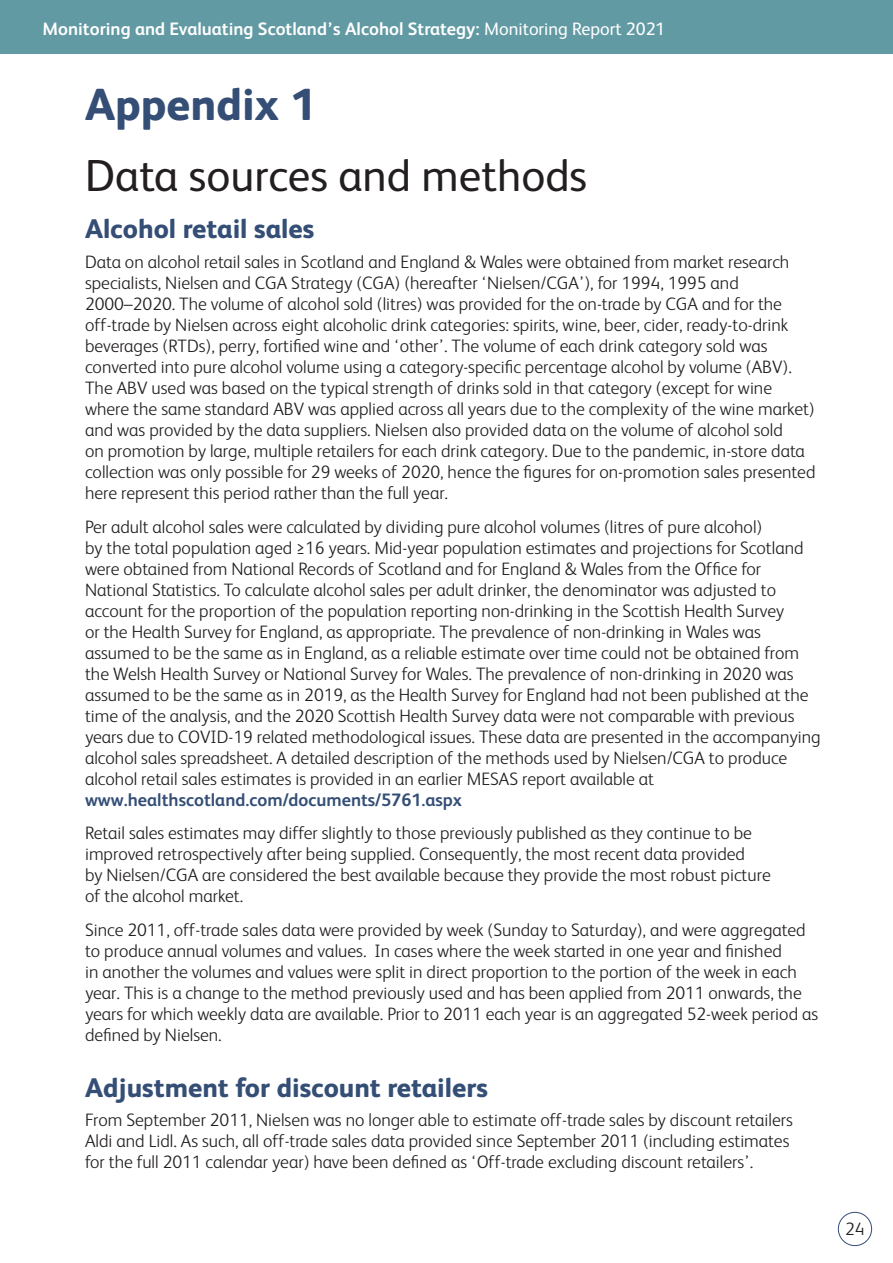
<style>
.page{position:relative;width:893px;height:1263px;background:#fff}
.page>*{position:absolute;margin:0;border:0;box-sizing:border-box;transform-origin:0 0}
.t1{font:45px "FS Albert";color:#231f20}
.Appendix_heading{font:800 45px "FS Albert";color:#344e76}
.t2{font:800 27px "FS Albert";color:#344e76}
.Body_text{font:300 18px/21px "FS Albert";color:#231f20}
.t3{font:700 18px "FS Albert";color:#fff}
.s1{font-weight:400}
.s2{font-weight:700;color:#344e76}
</style>
<div class="page">
<div style="left:0;top:0;width:893px;height:53px;background:#629aa3"></div>
<div style="left:838px;top:1212px;width:34px;height:34px;border:1px solid #344e76;border-radius:50%"></div>
<p class="t3" style="left:43px;top:17px;width:624px">Monitoring and Evaluating Scotland’s Alcohol Strategy: <span class="s1">Monitoring Report 2021</span></p>
<p class="Appendix_heading" style="left:85px;top:72px;width:232px">Appendix 1</p>
<h1 class="t1" style="left:85px;top:146px;width:504px">Data sources and methods</h1>
<h2 class="t2" style="left:85px;top:209px;width:231px">Alcohol retail sales</h2>
<p class="Body_text" style="left:85px;top:250px;width:732px">Data on alcohol retail sales in Scotland and England &amp; Wales were obtained from market research specialists, Nielsen and CGA Strategy (CGA) (hereafter ‘Nielsen/CGA’), for 1994, 1995 and 2000–2020. The volume of alcohol sold (litres) was provided for the on-trade by CGA and for the off-trade by Nielsen across eight alcoholic drink categories: spirits, wine, beer, cider, ready-to-drink beverages (RTDs), perry, fortified wine and ‘other’. The volume of each drink category sold was converted into pure alcohol volume using a category-specific percentage alcohol by volume (ABV).<br>The ABV used was based on the typical strength of drinks sold in that category (except for wine where the same standard ABV was applied across all years due to the complexity of the wine market) and was provided by the data suppliers. Nielsen also provided data on the volume of alcohol sold<br>on promotion by large, multiple retailers for each drink category. Due to the pandemic, in-store data collection was only possible for 29 weeks of 2020, hence the figures for on-promotion sales presented here represent this period rather than the full year.</p>
<p class="Body_text" style="left:85px;top:515px;width:737px">Per adult alcohol sales were calculated by dividing pure alcohol volumes (litres of pure alcohol)<br>by the total population aged ≥16 years. Mid-year population estimates and projections for Scotland were obtained from National Records of Scotland and for England &amp; Wales from the Office for National Statistics. To calculate alcohol sales per adult drinker, the denominator was adjusted to account for the proportion of the population reporting non-drinking in the Scottish Health Survey<br>or the Health Survey for England, as appropriate. The prevalence of non-drinking in Wales was assumed to be the same as in England, as a reliable estimate over time could not be obtained from the Welsh Health Survey or National Survey for Wales. The prevalence of non-drinking in 2020 was assumed to be the same as in 2019, as the Health Survey for England had not been published at the time of the analysis, and the 2020 Scottish Health Survey data were not comparable with previous years due to COVID-19 related methodological issues. These data are presented in the accompanying alcohol sales spreadsheet. A detailed description of the methods used by Nielsen/CGA to produce alcohol retail sales estimates is provided in an earlier MESAS report available at <span class="s2">www.healthscotland.com/documents/5761.aspx</span></p>
<p class="Body_text" style="left:85px;top:822px;width:687px">Retail sales estimates may differ slightly to those previously published as they continue to be improved retrospectively after being supplied. Consequently, the most recent data provided<br>by Nielsen/CGA are considered the best available because they provide the most robust picture of the alcohol market.</p>
<p class="Body_text" style="left:85px;top:918px;width:735px">Since 2011, off-trade sales data were provided by week (Sunday to Saturday), and were aggregated to produce annual volumes and values. In cases where the week started in one year and finished<br>in another the volumes and values were split in direct proportion to the portion of the week in each year. This is a change to the method previously used and has been applied from 2011 onwards, the years for which weekly data are available. Prior to 2011 each year is an aggregated 52-week period as defined by Nielsen.</p>
<h2 class="t2" style="left:85px;top:1068px;width:404px">Adjustment for discount retailers</h2>
<p class="Body_text" style="left:85px;top:1108px;width:709px">From September 2011, Nielsen was no longer able to estimate off-trade sales by discount retailers<br>Aldi and Lidl. As such, all off-trade sales data provided since September 2011 (including estimates for the full 2011 calendar year) have been defined as ‘Off-trade excluding discount retailers’.</p>
<p class="Body_text" style="left:845px;top:1217px;width:21px">24</p>
</div>
